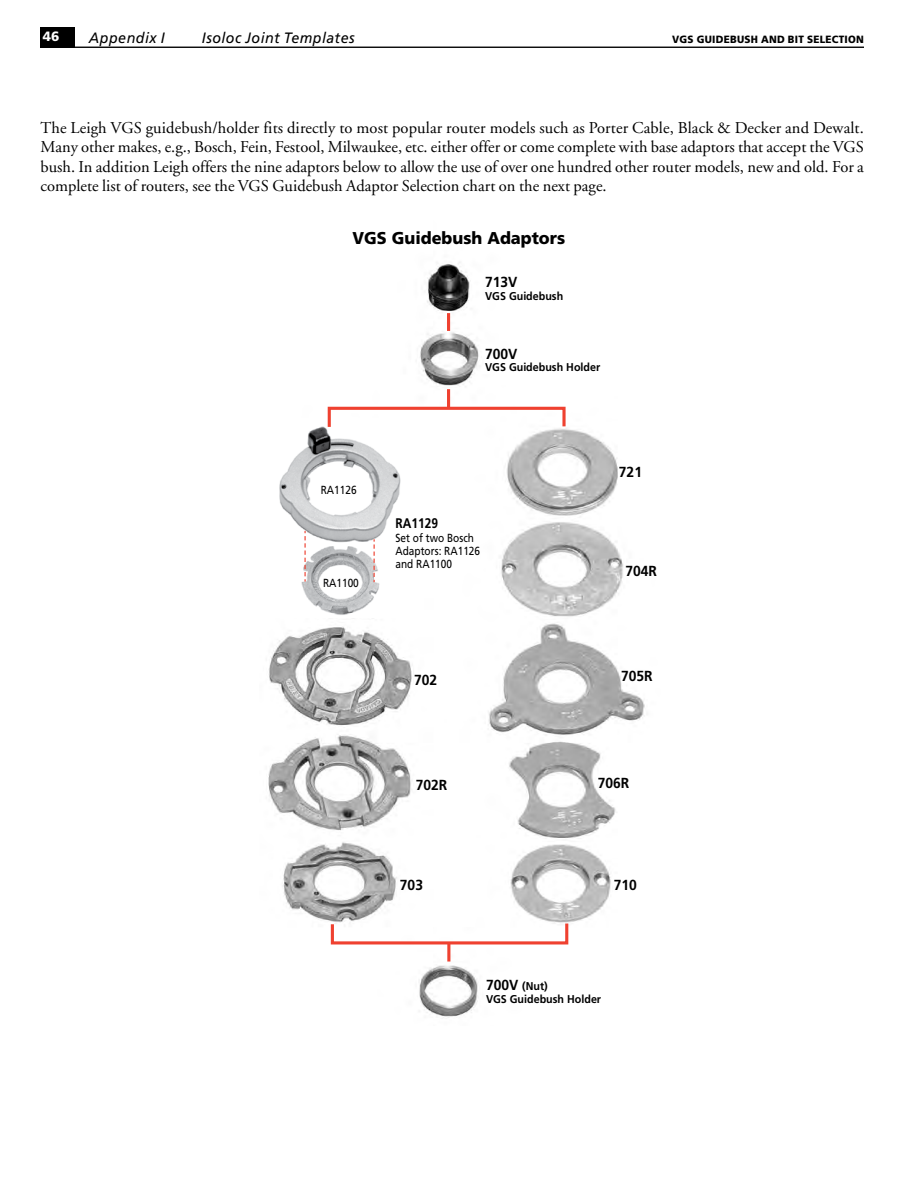
<style>
.page{position:relative;width:918px;height:1188px;background:#fff}
.page>*{position:absolute;margin:0;border:0;box-sizing:border-box;transform-origin:0 0}
.t1{font:900 17.1px "Frutiger";color:#000;scale:.95 1}
.t2{font:16.5px/19.5px "Adobe Garamond";color:#000;text-align:justify}
.t3{font:italic 15px "Frutiger";letter-spacing:.035em;color:#000;scale:.95 1}
.t4{font:700 14.55px "Frutiger";color:#000;scale:.95 1}
.t5{font:700 13.95px "Frutiger";color:#000;scale:.86 1}
.t6{font:900 13.5px "Frutiger";color:#fff}
.t7{font:11.7px/13.4px "Frutiger";color:#000;scale:.86 1}
.t8{font:700 11.25px/12.9px "Frutiger";color:#000;scale:.95 1}
.Chapter_Page_Hdr{font:900 10.5px "Frutiger";letter-spacing:.025em;color:#000;scale:.95 1}
.s1{font-size:14.55px}
</style>
<div class="page">
<div style="left:40px;top:27px;width:35px;height:20px;background:#000"></div>
<hr style="left:40px;top:47px;width:824px;height:1px;background:#000">
<svg style="left:268px;top:262px;width:377px;height:756px"></svg>
<svg style="left:374px;top:539px;width:1px;height:43px"></svg>
<svg style="left:304px;top:531px;width:2px;height:51px"></svg>
<svg style="left:326px;top:405px;width:241px;height:25px"></svg>
<p class="t6" style="left:43px;top:28px;width:18px">46</p>
<p class="t3" style="left:89px;top:29px;width:81px">Appendix I</p>
<p class="t3" style="left:202px;top:29px;width:162px">Isoloc Joint Templates</p>
<p class="Chapter_Page_Hdr" style="left:672px;top:33px;width:204px">VGS GUIDEBUSH AND BIT SELECTION</p>
<p class="t2" style="left:40px;top:118px;width:825px">The Leigh VGS guidebush/holder fits directly to most popular router models such as Porter Cable, Black &amp; Decker and Dewalt.<br>Many other makes, e.g., Bosch, Fein, Festool, Milwaukee, etc. either offer or come complete with base adaptors that accept the VGS bush. In addition Leigh offers the nine adaptors below to allow the use of over one hundred other router models, new and old. For a complete list of routers, see the VGS Guidebush Adaptor Selection chart on the next page.</p>
<p class="t1" style="left:353px;top:228px;width:225px">VGS Guidebush Adaptors</p>
<p class="t4" style="left:485px;top:273px;width:36px">713V</p>
<p class="t8" style="left:485px;top:289px;width:84px">VGS Guidebush</p>
<p class="t4" style="left:485px;top:345px;width:36px">700V</p>
<p class="t8" style="left:485px;top:361px;width:123px">VGS Guidebush Holder</p>
<p class="t7" style="left:321px;top:483px;width:43px">RA1126</p>
<p class="t7" style="left:323px;top:576px;width:43px">RA1100</p>
<p class="t5" style="left:395px;top:515px;width:51px">RA1129</p>
<p class="t7" style="left:395px;top:531px;width:100px">Set of two Bosch<br>Adaptors: RA1126 and RA1100</p>
<p class="t4" style="left:414px;top:672px;width:26px">702</p>
<p class="t4" style="left:619px;top:463px;width:26px">721</p>
<p class="t4" style="left:625px;top:562px;width:35px">704R</p>
<p class="t4" style="left:621px;top:668px;width:35px">705R</p>
<p class="t4" style="left:416px;top:776px;width:35px">702R</p>
<p class="t4" style="left:598px;top:774px;width:35px">706R</p>
<p class="t4" style="left:400px;top:876px;width:26px">703</p>
<p class="t4" style="left:614px;top:876px;width:26px">710</p>
<p class="t8" style="left:486px;top:979px;width:123px"><span class="s1">700V</span> (Nut)<br>VGS Guidebush Holder</p>
</div>
